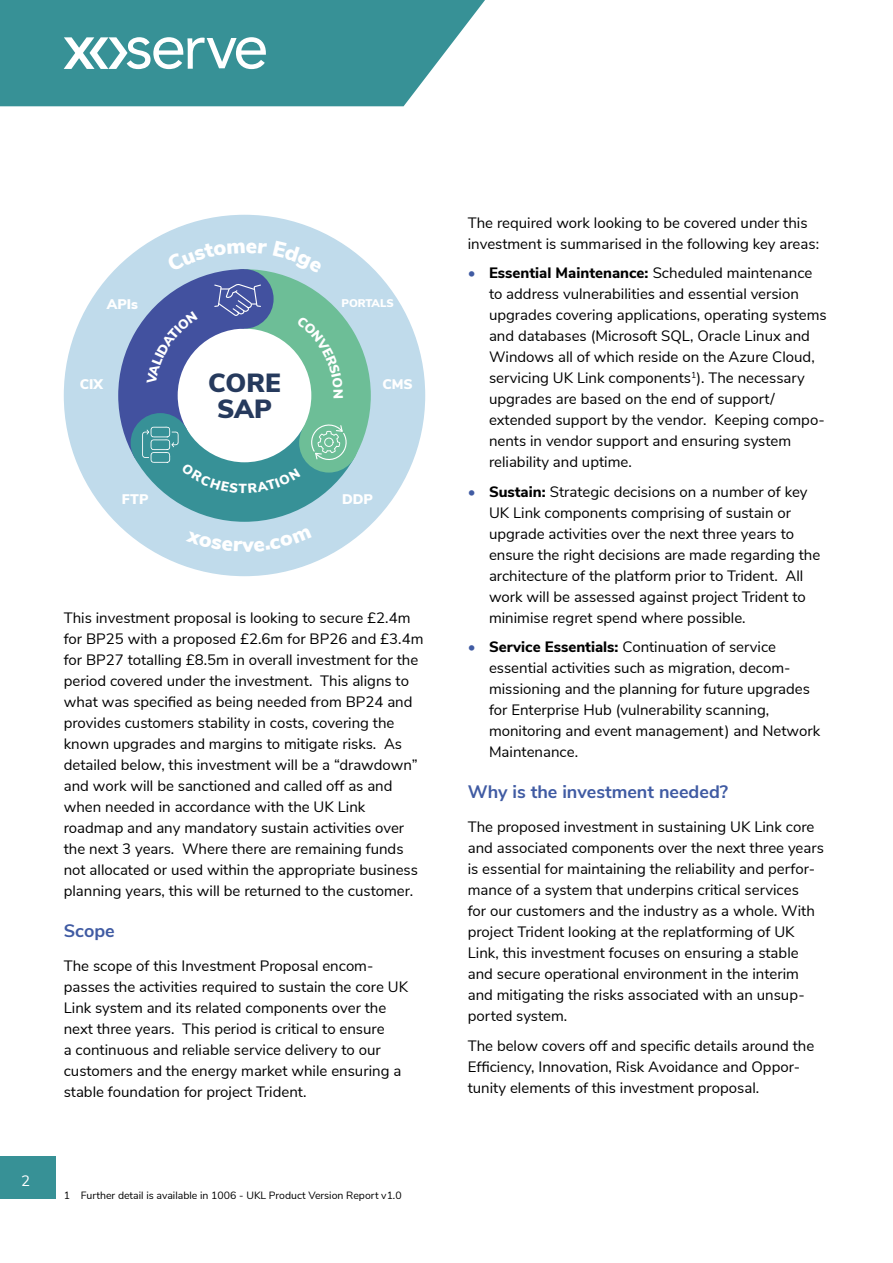
<style>
.page{position:relative;width:893px;height:1263px;background:#fff}
.page>*{position:absolute;margin:0;border:0;box-sizing:border-box;transform-origin:0 0}
.t1{font:900 26.25px/26.2px "Nunito Sans";color:#263a5d;text-align:center}
.t2{font:700 18px "Nunito Sans";color:#405ba3}
.t3{font:15px/21px "Nunito Sans";color:#000}
.t4{font:15px "Nunito Sans";color:#fff}
.t5{font:900 13.95px "Nunito Sans";color:#fff}
.t6{font:900 11.1px "Nunito Sans";letter-spacing:-.005em;color:#fff}
.t7{font:10.5px "Nunito Sans";color:#000}
.s1{color:#405ba3}
.s2{font-weight:800}
</style>
<div class="page">
<svg style="left:0;top:0;width:485px;height:106px;background:#499b9f"></svg>
<div style="left:64px;top:215px;width:361px;height:361px;background:#c0dbeb;border-radius:50%"></div>
<div style="left:0;top:1157px;width:55px;height:42px;background:#379196"></div>
<svg style="left:64px;top:37px;width:202px;height:32px"></svg>
<svg style="left:118px;top:241px;width:253px;height:311px"></svg>
<p class="t5" style="left:107px;top:294px;width:33px">APIs</p>
<p class="t6" style="left:342px;top:295px;width:54px">PORTALS</p>
<p class="t5" style="left:80px;top:374px;width:25px">CIX</p>
<h1 class="t1" style="left:208px;top:369px;width:74px">CORE<br>SAP</h1>
<p class="t5" style="left:382px;top:374px;width:32px">CMS</p>
<p class="t5" style="left:122px;top:489px;width:28px">FTP</p>
<p class="t5" style="left:342px;top:489px;width:32px">DDP</p>
<p class="t4" style="left:21px;top:1169px;width:10px">2</p>
<p class="t3" style="left:64px;top:607px;width:361px">This investment proposal is looking to secure £2.4m for BP25 with a proposed £2.6m for BP26 and £3.4m for BP27 totalling £8.5m in overall investment for the period covered under the investment. This aligns to what was specified as being needed from BP24 and provides customers stability in costs, covering the known upgrades and margins to mitigate risks. As detailed below, this investment will be a “drawdown” and work will be sanctioned and called off as and when needed in accordance with the UK Link roadmap and any mandatory sustain activities over the next 3 years. Where there are remaining funds not allocated or used within the appropriate business planning years, this will be returned to the customer.</p>
<p class="t2" style="left:64px;top:918px;width:52px">Scope</p>
<p class="t3" style="left:64px;top:954px;width:346px">The scope of this Investment Proposal encom&shy;passes the activities required to sustain the core UK Link system and its related components over the next three years. This period is critical to ensure<br>a continuous and reliable service delivery to our customers and the energy market while ensuring a stable foundation for project Trident.</p>
<p class="t7" style="left:64px;top:1188px;width:339px">1 Further detail is available in 1006 - UKL Product Version Report v1.0</p>
<p class="t3" style="left:468px;top:211px;width:353px">The required work looking to be covered under this investment is summarised in the following key areas:</p>
<p class="t3" style="left:489px;top:262px;width:339px;text-indent:-21px"><span class="s1">•</span> <span class="s2">Essential Maintenance:</span> Scheduled maintenance to address vulnerabilities and essential version upgrades covering applications, operating systems and databases (Microsoft SQL, Oracle Linux and Windows all of which reside on the Azure Cloud, servicing UK Link components<sup>1</sup>). The necessary upgrades are based on the end of support/ extended support by the vendor. Keeping compo&shy;nents in vendor support and ensuring system reliability and uptime.</p>
<p class="t3" style="left:489px;top:480px;width:333px;text-indent:-21px"><span class="s1">•</span> <span class="s2">Sustain:</span> Strategic decisions on a number of key UK Link components comprising of sustain or upgrade activities over the next three years to ensure the right decisions are made regarding the architecture of the platform prior to Trident. All work will be assessed against project Trident to minimise regret spend where possible.</p>
<p class="t3" style="left:489px;top:636px;width:333px;text-indent:-21px"><span class="s1">•</span> <span class="s2">Service Essentials:</span> Continuation of service essential activities such as migration, decom&shy;missioning and the planning for future upgrades for Enterprise Hub (vulnerability scanning, monitoring and event management) and Network Maintenance.</p>
<p class="t2" style="left:468px;top:779px;width:262px">Why is the investment needed?</p>
<p class="t3" style="left:468px;top:815px;width:358px">The proposed investment in sustaining UK Link core and associated components over the next three years is essential for maintaining the reliability and perfor&shy;mance of a system that underpins critical services<br>for our customers and the industry as a whole. With project Trident looking at the replatforming of UK Link, this investment focuses on ensuring a stable and secure operational environment in the interim and mitigating the risks associated with an unsup&shy;ported system.</p>
<p class="t3" style="left:468px;top:1034px;width:348px">The below covers off and specific details around the<br>Efficiency, Innovation, Risk Avoidance and Oppor&shy;tunity elements of this investment proposal.</p>
</div>
